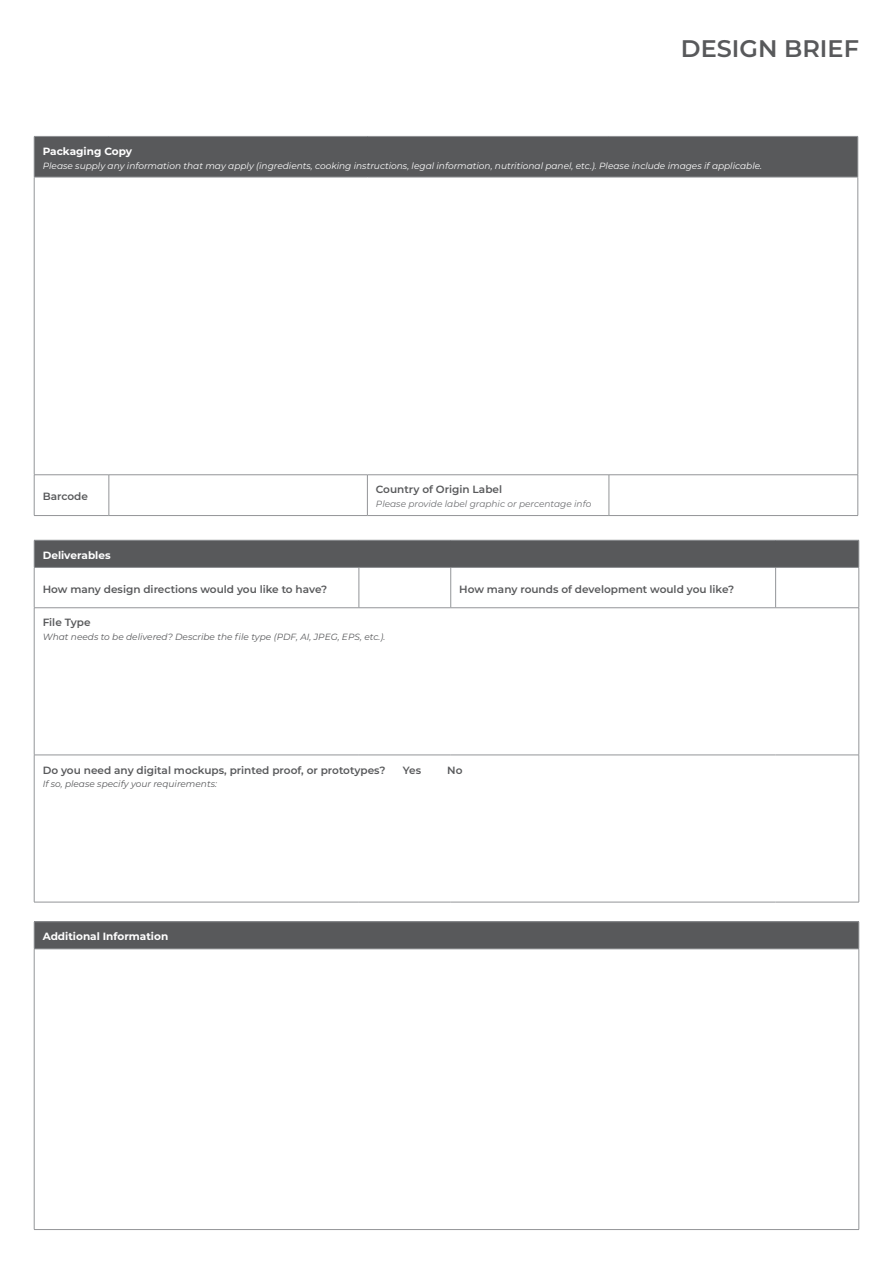
<style>
.page{position:relative;width:893px;height:1263px;background:#fff}
.page>*{position:absolute;margin:0;border:0;box-sizing:border-box;transform-origin:0 0}
.t1{font:600 24px "Montserrat";color:#58595b}
.t2{font:600 10.5px "Montserrat";color:#58595b}
.t3{font:700 10.5px "Montserrat";color:#fff}
.t4{font:italic 9px "Montserrat";color:#fff}
.t5{font:italic 9px "Montserrat";color:#58595b}
.t6{font:italic 9px "Montserrat";color:#6d6e71}
</style>
<div class="page">
<div style="left:34px;top:136px;width:824px;height:41px;background:#58595b"></div>
<hr style="left:34px;top:177px;width:1px;height:298px;background:#939598">
<hr style="left:857px;top:177px;width:1px;height:298px;background:#939598">
<hr style="left:34px;top:474px;width:75px;height:1px;background:#939598">
<hr style="left:34px;top:475px;width:1px;height:40px;background:#939598">
<hr style="left:109px;top:474px;width:258px;height:1px;background:#939598">
<hr style="left:109px;top:475px;width:1px;height:40px;background:#939598">
<hr style="left:367px;top:474px;width:242px;height:1px;background:#939598">
<hr style="left:367px;top:475px;width:1px;height:40px;background:#939598">
<hr style="left:609px;top:474px;width:249px;height:1px;background:#939598">
<hr style="left:609px;top:475px;width:1px;height:40px;background:#939598">
<hr style="left:857px;top:475px;width:1px;height:40px;background:#939598">
<hr style="left:34px;top:515px;width:75px;height:1px;background:#939598">
<hr style="left:109px;top:515px;width:258px;height:1px;background:#939598">
<hr style="left:367px;top:515px;width:242px;height:1px;background:#939598">
<hr style="left:609px;top:515px;width:249px;height:1px;background:#939598">
<hr style="left:34px;top:136px;width:75px;height:1px;background:#939598">
<hr style="left:34px;top:137px;width:1px;height:40px;background:#939598">
<hr style="left:109px;top:136px;width:258px;height:1px;background:#939598">
<hr style="left:367px;top:136px;width:242px;height:1px;background:#939598">
<hr style="left:609px;top:136px;width:249px;height:1px;background:#939598">
<hr style="left:857px;top:137px;width:1px;height:40px;background:#939598">
<hr style="left:34px;top:177px;width:75px;height:1px;background:#939598">
<hr style="left:109px;top:177px;width:258px;height:1px;background:#939598">
<hr style="left:367px;top:177px;width:242px;height:1px;background:#939598">
<hr style="left:609px;top:177px;width:249px;height:1px;background:#939598">
<div style="left:34px;top:540px;width:825px;height:27px;background:#58595b"></div>
<hr style="left:34px;top:568px;width:1px;height:40px;background:#939598">
<hr style="left:359px;top:568px;width:1px;height:40px;background:#939598">
<hr style="left:450px;top:568px;width:1px;height:40px;background:#939598">
<hr style="left:34px;top:607px;width:325px;height:1px;background:#939598">
<hr style="left:34px;top:608px;width:1px;height:147px;background:#939598">
<hr style="left:359px;top:607px;width:92px;height:1px;background:#939598">
<hr style="left:451px;top:607px;width:325px;height:1px;background:#939598">
<hr style="left:858px;top:608px;width:1px;height:147px;background:#939598">
<hr style="left:34px;top:755px;width:325px;height:1px;background:#939598">
<hr style="left:34px;top:755px;width:1px;height:147px;background:#939598">
<hr style="left:359px;top:755px;width:92px;height:1px;background:#939598">
<hr style="left:451px;top:755px;width:325px;height:1px;background:#939598">
<hr style="left:776px;top:755px;width:83px;height:1px;background:#939598">
<hr style="left:858px;top:755px;width:1px;height:147px;background:#939598">
<hr style="left:34px;top:902px;width:325px;height:1px;background:#939598">
<hr style="left:359px;top:902px;width:92px;height:1px;background:#939598">
<hr style="left:451px;top:902px;width:325px;height:1px;background:#939598">
<hr style="left:776px;top:902px;width:83px;height:1px;background:#939598">
<hr style="left:775px;top:568px;width:1px;height:40px;background:#939598">
<hr style="left:858px;top:568px;width:1px;height:40px;background:#939598">
<hr style="left:776px;top:607px;width:83px;height:1px;background:#939598">
<hr style="left:34px;top:540px;width:325px;height:1px;background:#939598">
<svg style="left:34px;top:541px;width:1px;height:26px"></svg>
<hr style="left:359px;top:540px;width:92px;height:1px;background:#939598">
<hr style="left:451px;top:540px;width:325px;height:1px;background:#939598">
<hr style="left:776px;top:540px;width:83px;height:1px;background:#939598">
<svg style="left:858px;top:541px;width:1px;height:26px"></svg>
<hr style="left:34px;top:567px;width:325px;height:1px;background:#939598">
<hr style="left:359px;top:567px;width:92px;height:1px;background:#939598">
<hr style="left:451px;top:567px;width:325px;height:1px;background:#939598">
<hr style="left:776px;top:567px;width:83px;height:1px;background:#939598">
<div style="left:34px;top:922px;width:825px;height:27px;background:#58595b"></div>
<hr style="left:34px;top:949px;width:1px;height:280px;background:#939598">
<hr style="left:858px;top:949px;width:1px;height:280px;background:#939598">
<hr style="left:34px;top:1229px;width:825px;height:1px;background:#939598">
<hr style="left:34px;top:921px;width:825px;height:1px;background:#939598">
<svg style="left:34px;top:922px;width:1px;height:27px"></svg>
<svg style="left:858px;top:922px;width:1px;height:27px"></svg>
<hr style="left:34px;top:949px;width:825px;height:1px;background:#939598">
<h1 class="t1" style="left:681px;top:32px;width:180px">DESIGN BRIEF</h1>
<p class="t3" style="left:43px;top:144px;width:91px">Packaging Copy</p>
<p class="t4" style="left:43px;top:159px;width:721px">Please supply any information that may apply (ingredients, cooking instructions, legal information, nutritional panel, etc.). Please include images if applicable.</p>
<p class="t2" style="left:43px;top:489px;width:47px">Barcode</p>
<p class="t2" style="left:376px;top:482px;width:128px">Country of Origin Label</p>
<p class="t6" style="left:376px;top:498px;width:217px">Please provide label graphic or percentage info</p>
<p class="t3" style="left:43px;top:548px;width:69px">Deliverables</p>
<p class="t2" style="left:43px;top:581px;width:286px">How many design directions would you like to have?</p>
<p class="t2" style="left:459px;top:581px;width:276px">How many rounds of development would you like?</p>
<p class="t2" style="left:43px;top:615px;width:49px">File Type</p>
<p class="t5" style="left:43px;top:630px;width:344px">What needs to be delivered? Describe the file type (PDF, AI, JPEG, EPS, etc.).</p>
<p class="t2" style="left:43px;top:762px;width:344px">Do you need any digital mockups, printed proof, or prototypes?</p>
<p class="t2" style="left:403px;top:762px;width:20px">Yes</p>
<p class="t2" style="left:447px;top:762px;width:17px">No</p>
<p class="t5" style="left:43px;top:778px;width:176px">If so, please specify your requirements:</p>
<p class="t3" style="left:43px;top:929px;width:127px">Additional Information</p>
</div>
